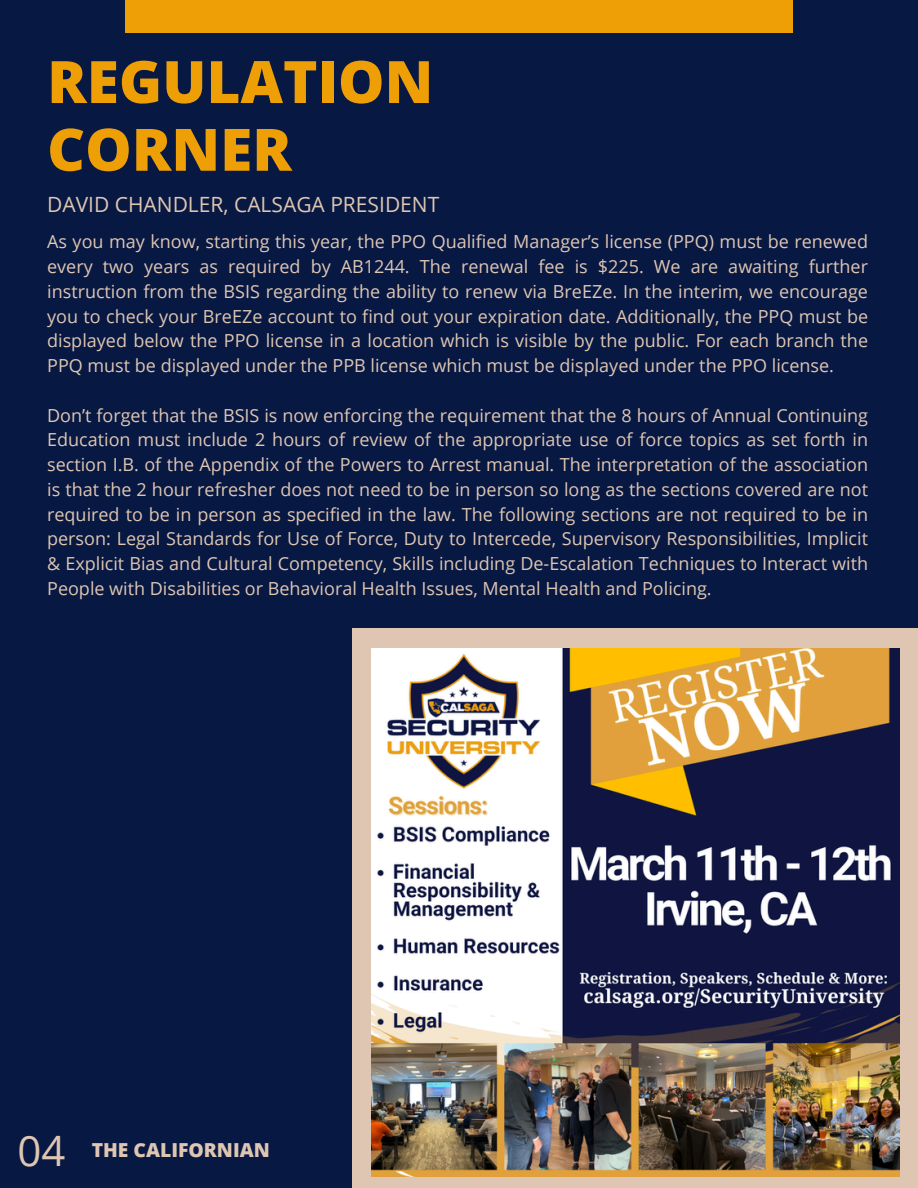
<style>
.page{position:relative;width:918px;height:1188px;background:#071843}
.page>*{position:absolute;margin:0;border:0;box-sizing:border-box;transform-origin:0 0}
.t1{font:800 58.5px/67.8px "Open Sans";color:#ee9f06}
.t2{font:41.85px "Open Sans";color:#dfc6b2}
.t3{font:21px "Open Sans";color:#dfc6b2}
.t4{font:800 19.35px "Open Sans";color:#dfc6b2}
.t5{font:18px/24.8px "Open Sans";color:#dfc6b2;text-align:justify}
</style>
<div class="page">
<div style="left:125px;top:0;width:668px;height:33px;background:#ee9f06"></div>
<div style="left:353px;top:628px;width:565px;height:560px;background:#dfc6b2"></div>
<img style="left:372px;top:648px;width:527px;height:528px">
<p class="t1" style="left:47px;top:46px;width:388px">REGULATION<br>CORNER</p>
<p class="t3" style="left:47px;top:189px;width:394px">DAVID CHANDLER, CALSAGA PRESIDENT</p>
<p class="t5" style="left:47px;top:229px;width:822px">As you may know, starting this year, the PPO Qualified Manager’s license (PPQ) must be renewed every two years as required by AB1244. The renewal fee is $225. We are awaiting further instruction from the BSIS regarding the ability to renew via BreEZe. In the interim, we encourage you to check your BreEZe account to find out your expiration date. Additionally, the PPQ must be displayed below the PPO license in a location which is visible by the public. For each branch the PPQ must be displayed under the PPB license which must be displayed under the PPO license.</p>
<h2 class="t5" style="left:47px;top:402px;width:822px">Don’t forget that the BSIS is now enforcing the requirement that the 8 hours of Annual Continuing Education must include 2 hours of review of the appropriate use of force topics as set forth in section I.B. of the Appendix of the Powers to Arrest manual. The interpretation of the association is that the 2 hour refresher does not need to be in person so long as the sections covered are not required to be in person as specified in the law. The following sections are not required to be in person: Legal Standards for Use of Force, Duty to Intercede, Supervisory Responsibilities, Implicit &amp; Explicit Bias and Cultural Competency, Skills including De-Escalation Techniques to Interact with People with Disabilities or Behavioral Health Issues, Mental Health and Policing.</h2>
<h1 class="t2" style="left:18px;top:1121px;width:49px">04</h1>
<h3 class="t4" style="left:92px;top:1136px;width:180px">THE CALIFORNIAN</h3>
</div>
